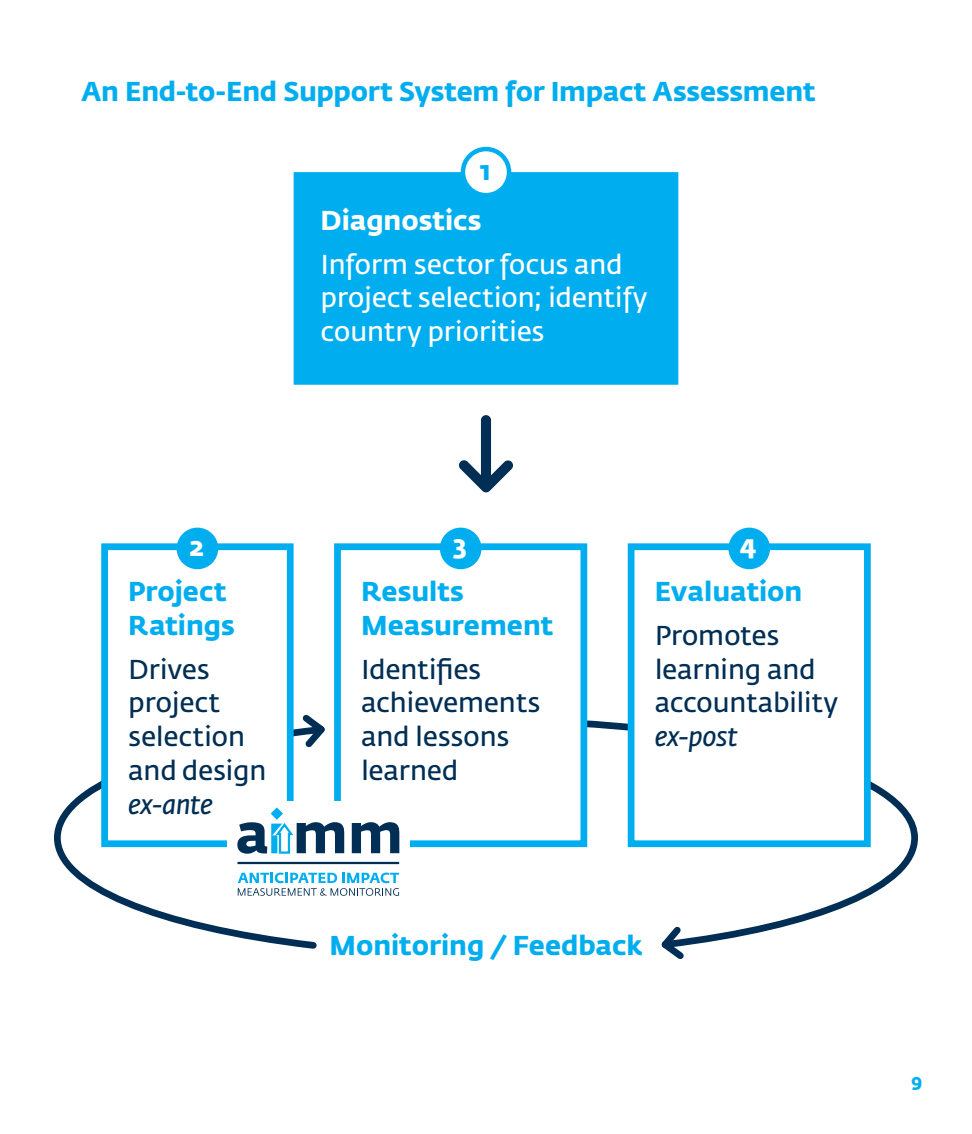
<style>
.page{position:relative;width:972px;height:1134px;background:#fff}
.page>*{position:absolute;margin:0;border:0;box-sizing:border-box;transform-origin:0 0}
.Body_Copy_12_18{font:27px/33.8px "Fedra Sans";letter-spacing:-.02em;color:#002e54}
.Body_Copy_12_18-2{font:700 27px/33.8px "Fedra Sans";letter-spacing:-.005em;color:#00aeef}
.Body_Copy_12_18-3{font:27px/33.8px "Fedra Sans";letter-spacing:-.02em;color:#fff}
.Body_Copy_12_18-4{font:700 27px "Fedra Sans";letter-spacing:-.005em;color:#fff}
.t1{font:700 18px "Fedra Sans";color:#00aeef}
.s1{font-style:italic}
</style>
<div class="page">
<svg style="left:479px;top:714px;width:439px;height:231px"></svg>
<svg style="left:655px;top:921px;width:35px;height:38px"></svg>
<svg style="left:54px;top:729px;width:263px;height:220px"></svg>
<svg style="left:297px;top:714px;width:28px;height:39px"></svg>
<div style="left:297px;top:176px;width:378px;height:205px;background:#00aeef"></div>
<div style="left:294px;top:172px;width:384px;height:213px;border:7px solid #00aeef"></div>
<div style="left:105px;top:547px;width:185px;height:297px;background:#fff"></div>
<div style="left:101px;top:543px;width:193px;height:304px;border:7px solid #00aeef"></div>
<div style="left:631px;top:547px;width:236px;height:297px;background:#fff"></div>
<div style="left:628px;top:543px;width:243px;height:304px;border:7px solid #00aeef"></div>
<div style="left:338px;top:547px;width:246px;height:297px;background:#fff"></div>
<div style="left:334px;top:543px;width:253px;height:304px;border:7px solid #00aeef"></div>
<svg style="left:459px;top:415px;width:54px;height:78px"></svg>
<div style="left:227px;top:801px;width:183px;height:101px;background:#fff"></div>
<svg style="left:237px;top:807px;width:107px;height:47px"></svg>
<svg style="left:352px;top:822px;width:48px;height:31px"></svg>
<hr style="left:238px;top:862px;width:161px;height:2px;background:#002e54">
<svg style="left:238px;top:873px;width:161px;height:23px"></svg>
<div style="left:463px;top:149px;width:46px;height:46px;background:#fff;border-radius:50%"></div>
<div style="left:461px;top:147px;width:50px;height:50px;border:4px solid #00aeef;border-radius:50%"></div>
<div style="left:177px;top:528px;width:41px;height:41px;background:#00aeef;border-radius:50%"></div>
<div style="left:440px;top:528px;width:42px;height:41px;background:#00aeef;border-radius:50%"></div>
<div style="left:728px;top:528px;width:42px;height:41px;background:#00aeef;border-radius:50%"></div>
<p class="Body_Copy_12_18-2" style="left:81px;top:75px;width:736px">An End-to-End Support System for Impact Assessment</p>
<p class="Body_Copy_12_18-2" style="left:480px;top:154px;width:12px">1</p>
<p class="Body_Copy_12_18-4" style="left:321px;top:204px;width:162px">Diagnostics</p>
<p class="Body_Copy_12_18-3" style="left:321px;top:248px;width:329px">Inform sector focus and project selection; identify country priorities</p>
<p class="Body_Copy_12_18-4" style="left:189px;top:531px;width:17px">2</p>
<p class="Body_Copy_12_18-4" style="left:453px;top:528px;width:15px">3</p>
<p class="Body_Copy_12_18-4" style="left:740px;top:528px;width:18px">4</p>
<p class="Body_Copy_12_18-2" style="left:128px;top:575px;width:108px">Project<br>Ratings</p>
<p class="Body_Copy_12_18" style="left:128px;top:653px;width:140px">Drives project selection and design <span class="s1">ex-ante</span></p>
<p class="Body_Copy_12_18-2" style="left:361px;top:575px;width:194px">Results<br>Measurement</p>
<p class="Body_Copy_12_18" style="left:361px;top:653px;width:181px">Identifies achievements and lessons learned</p>
<p class="Body_Copy_12_18-2" style="left:655px;top:575px;width:149px">Evaluation</p>
<p class="Body_Copy_12_18" style="left:655px;top:619px;width:185px">Promotes learning and accountability <span class="s1">ex-post</span></p>
<p class="Body_Copy_12_18-2" style="left:330px;top:929px;width:314px">Monitoring / Feedback</p>
<p class="t1" style="left:911px;top:1070px;width:13px">9</p>
</div>
